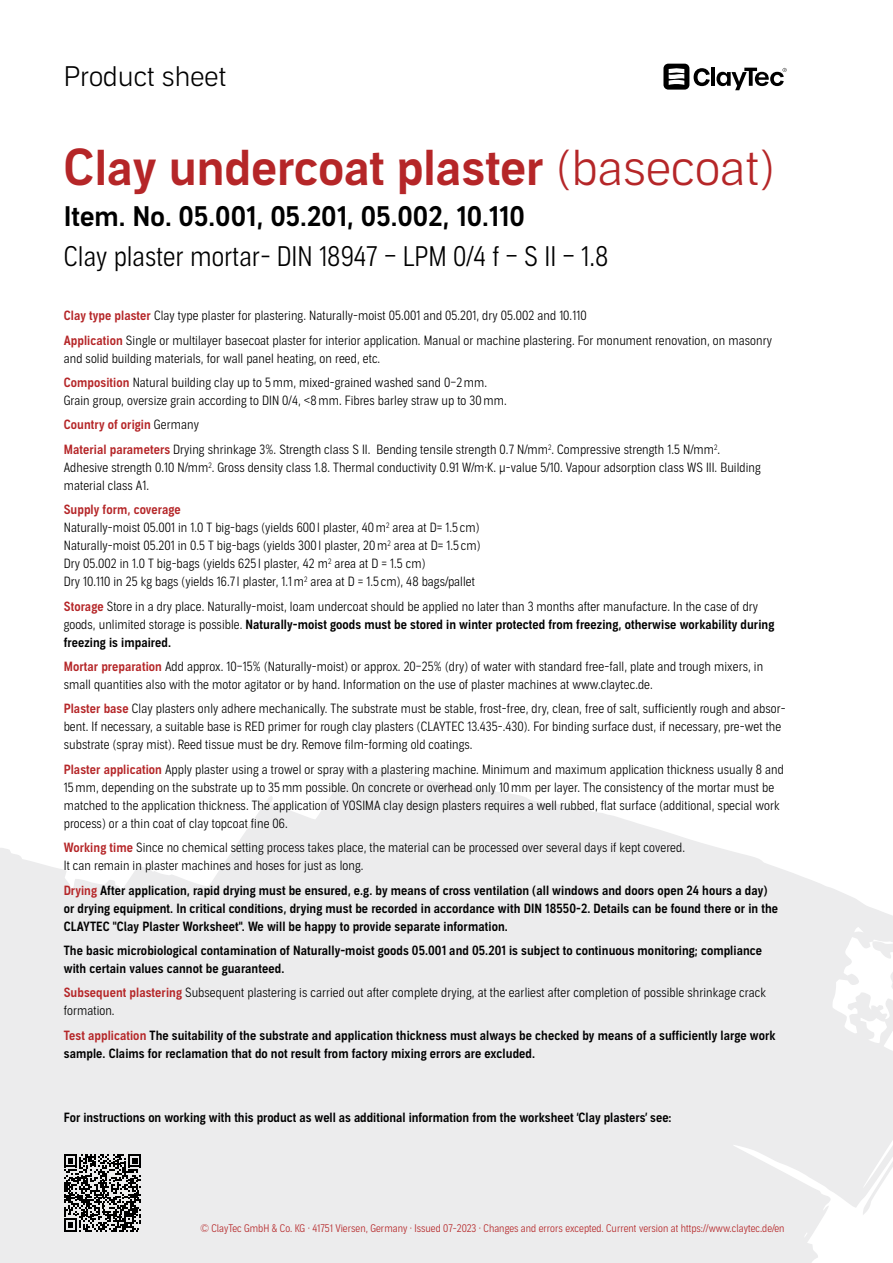
<style>
.page{position:relative;width:893px;height:1263px;background:#fff}
.page>*{position:absolute;margin:0;border:0;box-sizing:border-box;transform-origin:0 0}
.t1{font:48px "Aago Sm";color:#b52628}
.t2{font:300 27px "Aago Condensed";color:#000}
.t3{font:27px "Aago Sm";color:#000}
.t4{font:300 27px "Aago";color:#000}
.t5{font:300 12.75px/18px "Aago Condensed";letter-spacing:.005em;color:#000}
.t6{font:12.75px/18px "Aago Condensed Sm";letter-spacing:.005em;color:#000}
.t7{font:12.75px "Aago Condensed Sm";letter-spacing:.005em;color:#b52628}
.t8{font:300 10.5px "Aago Condensed";color:#b52628}
.s1{font-size:49.5px}
.s2{font-family:"Aago";font-weight:300}
.s3{font-family:"Aago Condensed Sm";font-weight:400;color:#b52628}
.s4{font-family:"Aago Condensed";font-weight:300;color:#000}
.s5{font-family:"Aago Condensed";font-weight:300}
.s6{color:#b52628}
</style>
<div class="page">
<svg style="left:0;top:766px;width:893px;height:496px;fill:#ececed"></svg>
<svg style="left:663px;top:64px;width:47px;height:26px"></svg>
<hr style="left:711px;top:68px;width:4px;height:18px;background:#000">
<svg style="left:716px;top:68px;width:71px;height:22px"></svg>
<svg style="left:64px;top:1154px;width:77px;height:77px;background:#6d6d6d"></svg>
<h2 class="t4" style="left:64px;top:61px;width:164px">Product sheet</h2>
<h1 class="t1" style="left:64px;top:140px;width:712px"><span class="s1">C</span>lay undercoat plaster <span class="s2">(basecoat)</span></h1>
<h2 class="t3" style="left:64px;top:201px;width:463px">Item. No. 05.001, 05.201, 05.002, 10.110</h2>
<h2 class="t2" style="left:64px;top:242px;width:546px">Clay plaster mortar- DIN 18947 – LPM 0/4 f – S II – 1.8</h2>
<p class="t5" style="left:64px;top:304px;width:710px;line-height:24.5px"><span class="s3">Clay type plaster</span> Clay type plaster for plastering. Naturally-moist 05.001 and 05.201, dry 05.002 and 10.110<br><span class="s3">Application</span> Single or multilayer basecoat plaster for interior application. Manual or machine plastering. For monument renovation, on masonry</p>
<p class="t5" style="left:64px;top:346px;width:425px;line-height:24.5px">and solid building materials, for wall panel heating, on reed, etc.<br><span class="s3">Composition</span> Natural building clay up to 5 mm, mixed-grained washed sand 0–2 mm.</p>
<p class="t5" style="left:64px;top:392px;width:444px">Grain group, oversize grain according to DIN 0/4, &lt;8 mm. Fibres barley straw up to 30 mm.</p>
<p class="t7" style="left:64px;top:418px;width:137px">Country of origin <span class="s4">Germany</span></p>
<p class="t5" style="left:64px;top:441px;width:698px"><span class="s3">Material parameters</span> Drying shrinkage 3%. Strength class S II. Bending tensile strength 0.7 N/mm<sup>2</sup>. Compressive strength 1.5 N/mm<sup>2</sup>.<br>Adhesive strength 0.10 N/mm<sup>2</sup>. Gross density class 1.8. Thermal conductivity 0.91 W/m∙K. µ-value 5/10. Vapour adsorption class WS III. Building material class A1.</p>
<p class="t7" style="left:64px;top:502px;width:119px">Supply form, coverage</p>
<p class="t5" style="left:64px;top:519px;width:418px">Naturally-moist 05.001 in 1.0 T big-bags (yields 600 l plaster, 40 m<sup>2</sup> area at D= 1.5 cm)<br>Naturally-moist 05.201 in 0.5 T big-bags (yields 300 l plaster, 20 m<sup>2</sup> area at D= 1.5 cm)<br>Dry 05.002 in 1.0 T big-bags (yields 625 l plaster, 42 m<sup>2</sup> area at D = 1.5 cm)<br>Dry 10.110 in 25 kg bags (yields 16.7 l plaster, 1.1 m<sup>2</sup> area at D = 1.5 cm), 48 bags/pallet</p>
<p class="t5" style="left:64px;top:597px;width:696px"><span class="s3">Storage</span> Store in a dry place. Naturally-moist, loam undercoat should be applied no later than 3 months after manufacture. In the case of dry</p>
<p class="t6" style="left:64px;top:615px;width:712px"><span class="s5">goods, unlimited storage is possible.</span> Naturally-moist goods must be stored in winter protected from freezing, otherwise workability during freezing is impaired.</p>
<p class="t5" style="left:64px;top:658px;width:701px"><span class="s3">Mortar preparation</span> Add approx. 10–15% (Naturally-moist) or approx. 20–25% (dry) of water with standard free-fall, plate and trough mixers, in small quantities also with the motor agitator or by hand. Information on the use of plaster machines at www.claytec.de.</p>
<p class="t5" style="left:64px;top:700px;width:723px"><span class="s3">Plaster base</span> Clay plasters only adhere mechanically. The substrate must be stable, frost-free, dry, clean, free of salt, sufficiently rough and absor&shy;bent. If necessary, a suitable base is RED primer for rough clay plasters (CLAYTEC 13.435-.430). For binding surface dust, if necessary, pre-wet the substrate (spray mist). Reed tissue must be dry. Remove film-forming old coatings.</p>
<p class="t5" style="left:64px;top:761px;width:722px"><span class="s3">Plaster application</span> Apply plaster using a trowel or spray with a plastering machine. Minimum and maximum application thickness usually 8 and 15 mm, depending on the substrate up to 35 mm possible. On concrete or overhead only 10 mm per layer. The consistency of the mortar must be matched to the application thickness. The application of YOSIMA clay design plasters requires a well rubbed, flat surface (additional, special work process) or a thin coat of clay topcoat fine 06.</p>
<p class="t5" style="left:64px;top:839px;width:623px"><span class="s3">Working time</span> Since no chemical setting process takes place, the material can be processed over several days if kept covered.<br>It can remain in plaster machines and hoses for just as long.</p>
<p class="t6" style="left:64px;top:881px;width:716px"><span class="s6">Drying</span> After application, rapid drying must be ensured, e.g. by means of cross ventilation (all windows and doors open 24 hours a day) or drying equipment. In critical conditions, drying must be recorded in accordance with DIN 18550-2. Details can be found there or in the<br>CLAYTEC "Clay Plaster Worksheet". We will be happy to provide separate information.</p>
<p class="t6" style="left:64px;top:942px;width:700px">The basic microbiological contamination of Naturally-moist goods 05.001 and 05.201 is subject to continuous monitoring; compliance with certain values cannot be guaranteed.</p>
<p class="t5" style="left:64px;top:984px;width:704px"><span class="s3">Subsequent plastering</span> Subsequent plastering is carried out after complete drying, at the earliest after completion of possible shrinkage crack formation.</p>
<p class="t6" style="left:64px;top:1026px;width:713px"><span class="s6">Test application</span> The suitability of the substrate and application thickness must always be checked by means of a sufficiently large work sample. Claims for reclamation that do not result from factory mixing errors are excluded.</p>
<p class="t6" style="left:64px;top:1108px;width:609px">For instructions on working with this product as well as additional information from the worksheet ‘Clay plasters’ see:</p>
<p class="t8" style="left:200px;top:1222px;width:586px">© ClayTec GmbH &amp; Co. KG · 41751 Viersen, Germany · Issued 07-2023 · Changes and errors excepted. Current version at https://www.claytec.de/en</p>
</div>
